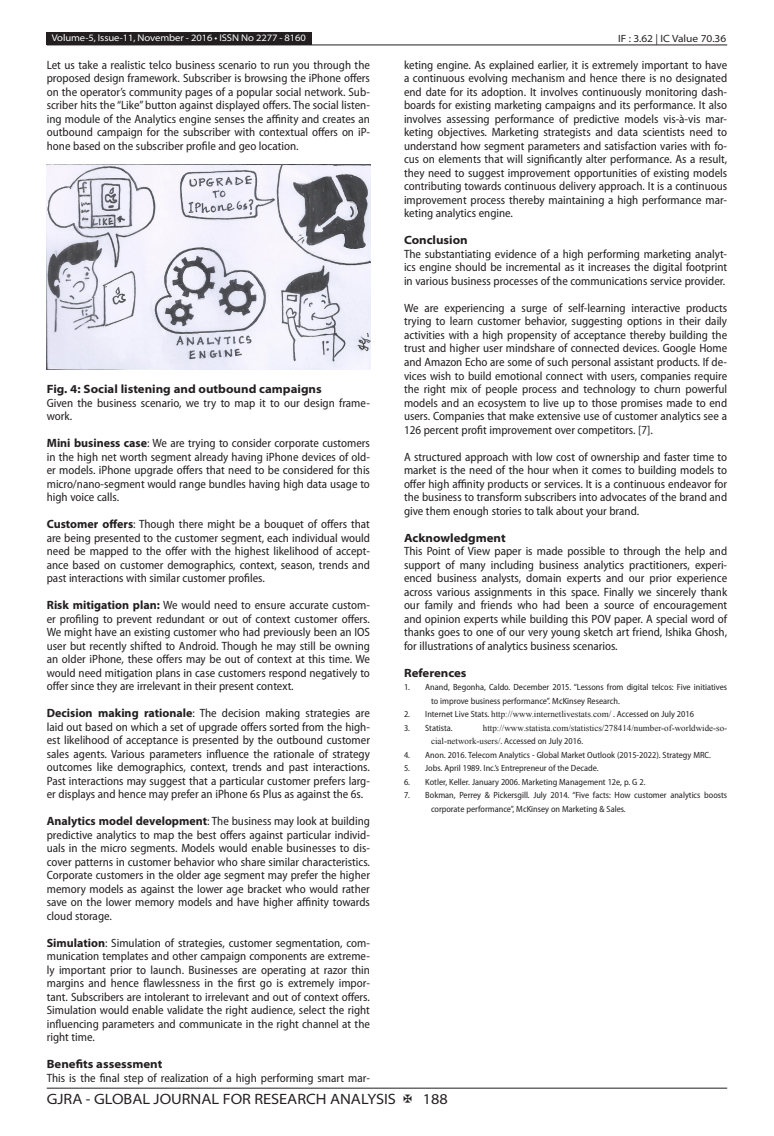
<style>
.page{position:relative;width:774px;height:1136px;background:#fff}
.page>*{position:absolute;margin:0;border:0;box-sizing:border-box;transform-origin:0 0}
.t1{font:semi-expanded 15px "Myriad Pro";color:#231f20}
.GRA_Body_Text{font:semi-condensed 12px/13.5px "Myriad Pro";color:#231f20;text-align:justify}
.GRA_Bold{font:700 semi-expanded 12px "Myriad Pro";color:#231f20}
.t2{font:semi-expanded 10.5px "Myriad Pro";color:#231f20}
.t3{font:semi-expanded 9.75px "Myriad Pro";letter-spacing:-.01em;color:#fff}
.t4{font:semi-condensed 9px/13.5px "Myriad Pro";color:#231f20}
.t5{font:9px/13.5px "Times New Roman";color:#231f20}
.s1{font-family:"Times New Roman";font-stretch:normal}
.s2{font-weight:700;font-stretch:normal}
.s3{font-family:"Myriad Pro";font-stretch:semi-condensed}
</style>
<div class="page">
<hr style="left:47px;top:1087px;width:680px;height:1px;background:#231f20">
<div style="left:47px;top:32px;width:265px;height:13px;background:#231f20"></div>
<hr style="left:47px;top:45px;width:680px;height:1px;background:#231f20">
<img style="left:47px;top:164px;width:324px;height:205px">
<p class="t3" style="left:52px;top:32px;width:256px">Volume-5, Issue-11, November - 2016 • ISSN No 2277 - 8160</p>
<p class="t2" style="left:618px;top:32px;width:110px">IF : 3.62 | IC Value 70.36</p>
<p class="GRA_Body_Text" style="left:47px;top:58px;width:325px">Let us take a realistic telco business scenario to run you through the proposed design framework. Subscriber is browsing the iPhone offers on the operator’s community pages of a popular social network. Sub&shy;scriber hits the “Like” button against displayed offers. The social listen&shy;ing module of the Analytics engine senses the affinity and creates an outbound campaign for the subscriber with contextual offers on iP&shy;hone based on the subscriber profile and geo location.</p>
<p class="GRA_Body_Text" style="left:404px;top:58px;width:325px">keting engine. As explained earlier, it is extremely important to have a continuous evolving mechanism and hence there is no designated end date for its adoption. It involves continuously monitoring dash&shy;boards for existing marketing campaigns and its performance. It also involves assessing performance of predictive models vis-à-vis mar&shy;keting objectives. Marketing strategists and data scientists need to understand how segment parameters and satisfaction varies with fo&shy;cus on elements that will significantly alter performance. As a result, they need to suggest improvement opportunities of existing models contributing towards continuous delivery approach. It is a continuous improvement process thereby maintaining a high performance mar&shy;keting analytics engine.</p>
<p class="GRA_Bold" style="left:404px;top:233px;width:65px">Conclusion</p>
<p class="GRA_Body_Text" style="left:404px;top:247px;width:325px">The substantiating evidence of a high performing marketing analyt&shy;ics engine should be incremental as it increases the digital footprint in various business processes of the communications service provider.</p>
<p class="GRA_Body_Text" style="left:404px;top:301px;width:325px">We are experiencing a surge of self-learning interactive products trying to learn customer behavior, suggesting options in their daily activities with a high propensity of acceptance thereby building the trust and higher user mindshare of connected devices. Google Home and Amazon Echo are some of such personal assistant products. If de&shy;vices wish to build emotional connect with users, companies require the right mix of people process and technology to churn powerful models and an ecosystem to live up to those promises made to end users. Companies that make extensive use of customer analytics see a 126 percent profit improvement over competitors. [7].</p>
<p class="GRA_Body_Text" style="left:404px;top:450px;width:325px">A structured approach with low cost of ownership and faster time to market is the need of the hour when it comes to building models to offer high affinity products or services. It is a continuous endeavor for the business to transform subscribers into advocates of the brand and give them enough stories to talk about your brand.</p>
<p class="GRA_Bold" style="left:404px;top:530px;width:103px">Acknowledgment</p>
<p class="GRA_Body_Text" style="left:404px;top:544px;width:325px">This Point of View paper is made possible to through the help and support of many including business analytics practitioners, experi&shy;enced business analysts, domain experts and our prior experience across various assignments in this space. Finally we sincerely thank our family and friends who had been a source of encouragement and opinion experts while building this POV paper. A special word of thanks goes to one of our very young sketch art friend, Ishika Ghosh, for illustrations of analytics business scenarios.</p>
<p class="GRA_Bold" style="left:404px;top:665px;width:64px">References</p>
<p class="t4" style="left:431px;top:680px;width:298px;text-indent:-27px">1. Anand, Begonha, Caldo. December 2015. “Lessons from digital telcos: Five initiatives to improve business performance”. McKinsey Research.</p>
<p class="t4" style="left:404px;top:707px;width:291px">2. Internet Live Stats. <span class="s1">http://www.internetlivestats.com/</span> . Accessed on July 2016</p>
<p class="t4" style="left:404px;top:721px;width:50px">3. Statista.</p>
<p class="GRA_Bold" style="left:47px;top:382px;width:276px">Fig. 4: Social listening and outbound campaigns</p>
<p class="GRA_Body_Text" style="left:47px;top:396px;width:325px">Given the business scenario, we try to map it to our design frame&shy;work.</p>
<p class="GRA_Body_Text" style="left:47px;top:436px;width:325px"><span class="s2">Mini business case</span>: We are trying to consider corporate customers in the high net worth segment already having iPhone devices of old&shy;er models. iPhone upgrade offers that need to be considered for this micro/nano-segment would range bundles having high data usage to high voice calls.</p>
<p class="GRA_Body_Text" style="left:47px;top:517px;width:325px"><span class="s2">Customer offers</span>: Though there might be a bouquet of offers that are being presented to the customer segment, each individual would need be mapped to the offer with the highest likelihood of accept&shy;ance based on customer demographics, context, season, trends and past interactions with similar customer profiles.</p>
<p class="GRA_Body_Text" style="left:47px;top:598px;width:325px"><span class="s2">Risk mitigation plan:</span> We would need to ensure accurate custom&shy;er profiling to prevent redundant or out of context customer offers.<br>We might have an existing customer who had previously been an IOS user but recently shifted to Android. Though he may still be owning an older iPhone, these offers may be out of context at this time. We would need mitigation plans in case customers respond negatively to offer since they are irrelevant in their present context.</p>
<p class="GRA_Body_Text" style="left:47px;top:706px;width:325px"><span class="s2">Decision making rationale</span>: The decision making strategies are laid out based on which a set of upgrade offers sorted from the high&shy;est likelihood of acceptance is presented by the outbound customer sales agents. Various parameters influence the rationale of strategy outcomes like demographics, context, trends and past interactions.<br>Past interactions may suggest that a particular customer prefers larg&shy;er displays and hence may prefer an iPhone 6s Plus as against the 6s.</p>
<p class="GRA_Body_Text" style="left:47px;top:814px;width:325px"><span class="s2">Analytics model development</span>: The business may look at building predictive analytics to map the best offers against particular individ&shy;uals in the micro segments. Models would enable businesses to dis&shy;cover patterns in customer behavior who share similar characteristics.<br>Corporate customers in the older age segment may prefer the higher memory models as against the lower age bracket who would rather save on the lower memory models and have higher affinity towards cloud storage.</p>
<p class="GRA_Body_Text" style="left:47px;top:936px;width:325px"><span class="s2">Simulation</span>: Simulation of strategies, customer segmentation, com&shy;munication templates and other campaign components are extreme&shy;ly important prior to launch. Businesses are operating at razor thin margins and hence flawlessness in the first go is extremely impor&shy;tant. Subscribers are intolerant to irrelevant and out of context offers.<br>Simulation would enable validate the right audience, select the right influencing parameters and communicate in the right channel at the right time.</p>
<p class="GRA_Bold" style="left:47px;top:1057px;width:117px">Benefits assessment</p>
<p class="GRA_Body_Text" style="left:47px;top:1071px;width:325px">This is the final step of realization of a high performing smart mar-</p>
<p class="t5" style="left:431px;top:720px;width:298px;text-indent:52px">http://www.statista.com/statistics/278414/number-of-worldwide-so&shy;cial-network-users/<span class="s3">. Accessed on July 2016.</span></p>
<p class="t4" style="left:404px;top:748px;width:309px">4. Anon. 2016. Telecom Analytics - Global Market Outlook (2015-2022). Strategy MRC.</p>
<p class="t4" style="left:404px;top:761px;width:196px">5. Jobs. April 1989. Inc.’s Entrepreneur of the Decade.</p>
<p class="t4" style="left:404px;top:775px;width:243px">6. Kotler, Keller. January 2006. Marketing Management 12e, p. G 2.</p>
<p class="t4" style="left:431px;top:788px;width:298px;text-indent:-27px">7. Bokman, Perrey &amp; Pickersgill. July 2014. “Five facts: How customer analytics boosts corporate performance”, McKinsey on Marketing &amp; Sales.</p>
<p class="t1" style="left:47px;top:1090px;width:351px">GJRA - GLOBAL JOURNAL FOR RESEARCH ANALYSIS</p>
<p class="t1" style="left:423px;top:1090px;width:27px">188</p>
</div>
